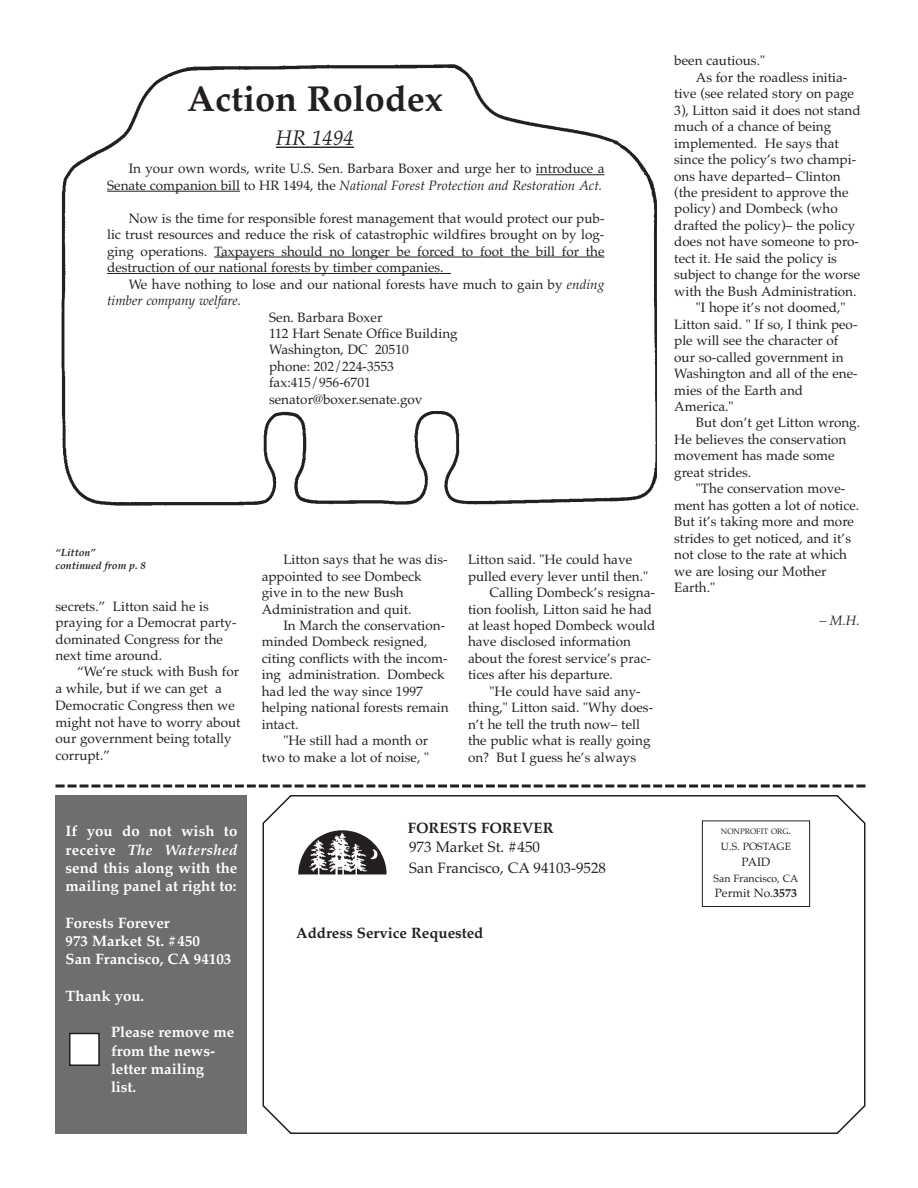
<style>
.page{position:relative;width:918px;height:1188px;background:#fff}
.page>*{position:absolute;margin:0;border:0;box-sizing:border-box;transform-origin:0 0}
.t1{font:700 36px "Palatino";color:#231f20}
.t2{font:italic 21px "Palatino";color:#231f20}
.t3{font:700 15px/18.3px "Palatino";color:#fff}
.t4{font:15px/20.5px "Palatino";color:#231f20}
.t5{font:700 15px "Palatino";color:#231f20}
.t6{font:13.5px/16.5px "Palatino";color:#231f20}
.t7{font:italic 13.5px "Palatino";color:#231f20}
.t8{font:12px "Palatino";color:#231f20}
.t9{font:10.5px "Palatino";color:#231f20}
.t10{font:italic 700 10.5px/12.8px "Palatino";color:#231f20}
.t11{font:7.8px "Palatino";color:#231f20}
.s1{font-style:italic}
.s2{font-size:14.25px}
.s3{font-size:10.5px}
.s4{font-weight:700}
</style>
<div class="page">
<svg style="left:262px;top:795px;width:604px;height:339px"></svg>
<div style="left:56px;top:795px;width:192px;height:339px;background:#6c6e70"></div>
<div style="left:702px;top:821px;width:108px;height:86px;background:#fff"></div>
<div style="left:702px;top:820px;width:108px;height:87px;border:1px solid #231f20"></div>
<div style="left:292px;top:819px;width:103px;height:65px;background:#fff"></div>
<img style="left:298px;top:830px;width:89px;height:45px">
<div style="left:70px;top:1034px;width:29px;height:31px;background:#fff"></div>
<div style="left:69px;top:1033px;width:31px;height:33px;border:2px solid #231f20"></div>
<svg style="left:56px;top:784px;width:798px;height:4px"></svg>
<svg style="left:856px;top:784px;width:10px;height:4px"></svg>
<img style="left:61px;top:64px;width:596px;height:442px">
<div style="left:168px;top:77px;width:294px;height:42px;background:#fff"></div>
<div style="left:261px;top:128px;width:108px;height:29px;background:#fff"></div>
<hr style="left:276px;top:147px;width:78px;height:1px;background:#231f20">
<div style="left:106px;top:162px;width:500px;height:249px;background:#fff"></div>
<svg style="left:536px;top:174px;width:21px;height:1px"></svg>
<hr style="left:557px;top:174px;width:47px;height:1px;background:#231f20">
<hr style="left:107px;top:191px;width:133px;height:1px;background:#231f20">
<hr style="left:221px;top:257px;width:213px;height:1px;background:#231f20">
<hr style="left:434px;top:257px;width:170px;height:1px;background:#231f20">
<hr style="left:107px;top:273px;width:30px;height:1px;background:#231f20">
<hr style="left:137px;top:273px;width:151px;height:1px;background:#231f20">
<hr style="left:288px;top:273px;width:163px;height:1px;background:#231f20">
<h1 class="t1" style="left:187px;top:85px;width:257px">Action Rolodex</h1>
<h2 class="t2" style="left:276px;top:130px;width:80px">HR 1494</h2>
<p class="t6" style="left:107px;top:162px;width:499px;text-align:right">In your own words, write U.S. Sen. Barbara Boxer and urge her to introduce a<br>Senate companion bill to HR 1494, the <span class="s1">National Forest Protection and Restoration Act.</span></p>
<p class="t6" style="left:107px;top:211px;width:499px;text-align:justify;text-indent:22px">Now is the time for responsible forest management that would protect our pub&shy;lic trust resources and reduce the risk of catastrophic wildfires brought on by log&shy;ging operations. Taxpayers should no longer be forced to foot the bill for the destruction of our national forests by timber companies.</p>
<p class="t6" style="left:107px;top:277px;width:499px;text-indent:22px">We have nothing to lose and our national forests have much to gain by <span class="s1">ending timber company welfare.</span></p>
<p class="t6" style="left:269px;top:310px;width:190px">Sen. Barbara Boxer<br>112 Hart Senate Office Building<br>Washington, DC 20510<br>phone: 202/224-3553 fax:415/956-6701 senator@boxer.senate.gov</p>
<p class="t10" style="left:56px;top:547px;width:92px">“Litton”<br>continued from p. 8</p>
<p class="t6" style="left:56px;top:599px;width:183px">secrets.” Litton said he is praying for a Democrat party&shy;dominated Congress for the next time around.</p>
<p class="t6" style="left:55px;top:665px;width:187px;text-indent:22px">“We’re stuck with Bush for a while, <span class="s2">but</span> if we can get a<br>Democratic Congress then we might not have to worry about our government being totally corrupt.”</p>
<p class="t6" style="left:262px;top:553px;width:187px;text-indent:22px">Litton says that he was dis&shy;appointed to see Dombeck give in to the new Bush<br>Administration and quit.</p>
<p class="t6" style="left:283px;top:619px;width:163px">In March the conservation-</p>
<p class="t6" style="left:262px;top:635px;width:167px">minded Dombeck resigned,</p>
<p class="t6" style="left:262px;top:652px;width:187px">citing conflicts with the incom-</p>
<p class="t6" style="left:262px;top:668px;width:185px">ing administration. Dombeck</p>
<p class="t6" style="left:262px;top:684px;width:163px">had led the way since 1997</p>
<p class="t6" style="left:262px;top:701px;width:188px">helping national forests remain</p>
<p class="t6" style="left:262px;top:717px;width:38px">intact.</p>
<p class="t6" style="left:283px;top:734px;width:146px">"He still had a month or</p>
<p class="t6" style="left:262px;top:750px;width:169px">two to make a lot of noise, "</p>
<p class="t6" style="left:468px;top:553px;width:166px">Litton said. "He could have</p>
<p class="t6" style="left:468px;top:569px;width:182px">pulled every lever until then."</p>
<p class="t6" style="left:490px;top:586px;width:167px">Calling Dombeck’s resigna-</p>
<p class="t6" style="left:468px;top:602px;width:186px">tion foolish, Litton said he had</p>
<p class="t6" style="left:468px;top:619px;width:189px">at least hoped Dombeck would</p>
<p class="t6" style="left:468px;top:635px;width:164px">have disclosed information</p>
<p class="t6" style="left:468px;top:652px;width:184px">about the forest service’s prac-</p>
<p class="t6" style="left:468px;top:668px;width:146px">tices after his departure.</p>
<p class="t6" style="left:490px;top:684px;width:153px">"He could have said any-</p>
<p class="t6" style="left:468px;top:701px;width:187px">thing," Litton said. "Why does-</p>
<p class="t6" style="left:468px;top:717px;width:173px">n’t he tell the truth now– tell</p>
<p class="t6" style="left:468px;top:734px;width:184px">the public what is really going</p>
<p class="t6" style="left:468px;top:750px;width:170px">on? But I guess he’s always</p>
<p class="t6" style="left:674px;top:54px;width:92px">been cautious."</p>
<p class="t6" style="left:696px;top:71px;width:153px">As for the roadless initia-</p>
<p class="t6" style="left:674px;top:87px;width:181px">tive (see related story on page</p>
<p class="t6" style="left:674px;top:103px;width:188px">3), Litton said it does not stand</p>
<p class="t6" style="left:674px;top:120px;width:159px">much of a chance of being</p>
<p class="t6" style="left:674px;top:136px;width:166px">implemented. He says that</p>
<p class="t6" style="left:674px;top:153px;width:183px">since the policy’s two champi-</p>
<p class="t6" style="left:674px;top:169px;width:168px">ons have departed– Clinton</p>
<p class="t6" style="left:674px;top:186px;width:176px">(the president to approve the</p>
<p class="t6" style="left:674px;top:202px;width:165px">policy) and Dombeck (who</p>
<p class="t6" style="left:674px;top:219px;width:183px">drafted the policy)– the policy</p>
<p class="t6" style="left:674px;top:235px;width:186px">does not have someone to pro-</p>
<p class="t6" style="left:674px;top:252px;width:164px">tect it. He said the policy is</p>
<p class="t6" style="left:674px;top:268px;width:188px">subject to change for the worse</p>
<p class="t6" style="left:674px;top:284px;width:184px">with the Bush Administration.</p>
<p class="t6" style="left:696px;top:301px;width:151px">"I hope it’s not doomed,"</p>
<p class="t6" style="left:674px;top:317px;width:185px">Litton said. " If so, I think peo-</p>
<p class="t6" style="left:674px;top:334px;width:166px">ple will see the character of</p>
<p class="t6" style="left:674px;top:350px;width:171px">our so-called government in</p>
<p class="t6" style="left:674px;top:367px;width:185px">Washington and all of the ene-</p>
<p class="t6" style="left:674px;top:383px;width:130px">mies of the Earth and</p>
<p class="t6" style="left:674px;top:400px;width:61px">America."</p>
<p class="t6" style="left:696px;top:416px;width:166px">But don’t get Litton wrong.</p>
<p class="t6" style="left:674px;top:433px;width:174px">He believes the conservation</p>
<p class="t6" style="left:674px;top:449px;width:162px">movement has made some</p>
<p class="t6" style="left:674px;top:465px;width:79px">great strides.</p>
<p class="t6" style="left:696px;top:482px;width:151px">"The conservation move-</p>
<p class="t6" style="left:674px;top:498px;width:186px">ment has gotten a lot of notice.</p>
<p class="t6" style="left:674px;top:515px;width:181px">But it’s taking more and more</p>
<p class="t6" style="left:674px;top:531px;width:178px">strides to get noticed, and it’s</p>
<p class="t6" style="left:674px;top:548px;width:174px">not close to the rate at which</p>
<p class="t6" style="left:674px;top:564px;width:154px">we are losing our Mother</p>
<p class="t6" style="left:674px;top:581px;width:42px">Earth."</p>
<p class="t7" style="left:819px;top:615px;width:42px">– M.H.</p>
<p class="t3" style="left:66px;top:824px;width:173px;text-align:justify">If you do not wish to receive <span class="s1">The Watershed </span>send this along with the mailing panel at right to:</p>
<p class="t3" style="left:66px;top:915px;width:167px">Forests Forever<br>973 Market St. #450<br>San Francisco, CA 94103</p>
<p class="t3" style="left:66px;top:988px;width:80px">Thank you.</p>
<p class="t3" style="left:111px;top:1025px;width:125px">Please remove me from the news&shy;letter mailing<br>list.</p>
<p class="t5" style="left:408px;top:822px;width:147px">FORESTS FOREVER</p>
<p class="t4" style="left:409px;top:839px;width:198px">973 Market St. #450<br>San Francisco, CA 94103-9528</p>
<p class="t5" style="left:296px;top:927px;width:189px">Address Service Requested</p>
<p class="t11" style="left:721px;top:828px;width:72px">NONPROFIT ORG<span class="s3">.</span></p>
<p class="t9" style="left:721px;top:842px;width:72px">U.S. POSTAGE</p>
<p class="t8" style="left:742px;top:857px;width:30px">PAID</p>
<p class="t9" style="left:714px;top:875px;width:86px">San Francisco, CA</p>
<p class="t8" style="left:715px;top:888px;width:84px">Permit No.<span class="s4">3573</span></p>
</div>
